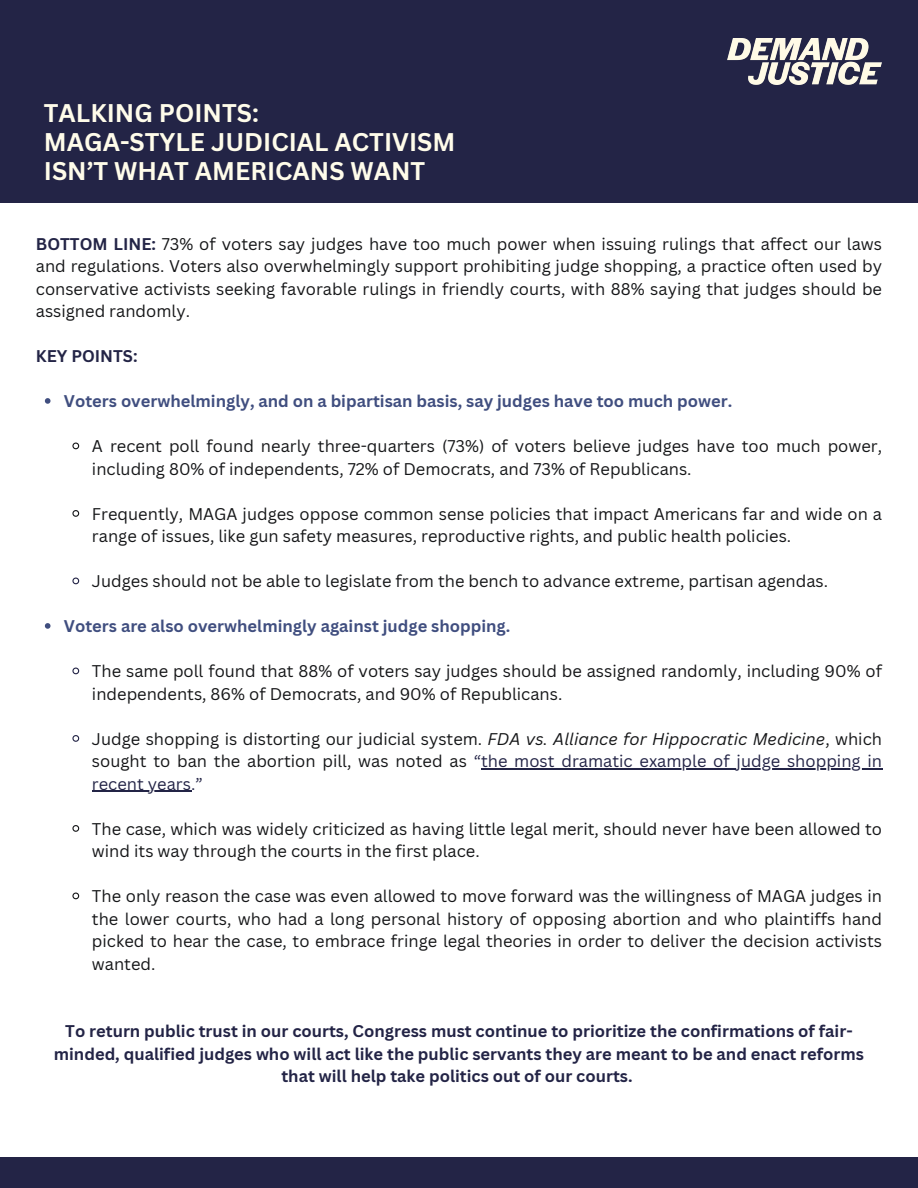
<style>
.page{position:relative;width:918px;height:1188px;background:#fff}
.page>*{position:absolute;margin:0;border:0;box-sizing:border-box;transform-origin:0 0}
.t1{font:700 24.9px/29.2px "Canva Sans";color:#fffcea}
.t2{font:16.5px/22.5px "Canva Sans";color:#151618}
.t3{font:700 16.5px/22.5px "Canva Sans";color:#232446;text-align:center}
.t4{font:700 16.5px "Canva Sans";color:#404e7f}
.t5{font:16.5px "Canva Sans";color:#232446}
.s1{font-weight:700;color:#232446}
.s2{font-style:italic}
.s3{color:#232446}
</style>
<div class="page">
<div style="left:0;top:0;width:918px;height:202px;background:#232446"></div>
<div style="left:0;top:1158px;width:918px;height:30px;background:#232446"></div>
<svg style="left:45px;top:398px;width:6px;height:6px"></svg>
<svg style="left:72px;top:442px;width:8px;height:8px"></svg>
<svg style="left:72px;top:510px;width:8px;height:7px"></svg>
<svg style="left:72px;top:577px;width:8px;height:8px"></svg>
<svg style="left:45px;top:623px;width:6px;height:6px"></svg>
<svg style="left:72px;top:667px;width:8px;height:8px"></svg>
<svg style="left:72px;top:735px;width:8px;height:7px"></svg>
<hr style="left:481px;top:768px;width:401px;height:1px;background:#232446">
<hr style="left:92px;top:791px;width:99px;height:1px;background:#232446">
<svg style="left:72px;top:825px;width:8px;height:7px"></svg>
<svg style="left:72px;top:892px;width:8px;height:8px"></svg>
<img style="left:727px;top:38px;width:155px;height:46px">
<p class="t1" style="left:44px;top:97px;width:413px">TALKING POINTS:<br>MAGA-STYLE JUDICIAL ACTIVISM<br>ISN’T WHAT AMERICANS WANT</p>
<p class="t2" style="left:36px;top:232px;width:848px;text-align:justify"><span class="s1">BOTTOM LINE:</span> 73% of voters say judges have too much power when issuing rulings that affect our laws and regulations. Voters also overwhelmingly support prohibiting judge shopping, a practice often used by conservative activists seeking favorable rulings in friendly courts, with 88% saying that judges should be assigned randomly.</p>
<p class="t3" style="left:36px;top:344px;width:103px">KEY POINTS:</p>
<h1 class="t4" style="left:64px;top:389px;width:670px">Voters overwhelmingly, and on a bipartisan basis, say judges have too much power.</h1>
<p class="t2" style="left:92px;top:434px;width:792px">A recent poll found nearly three-quarters (73%) of voters believe judges have too much power, including 80% of independents, 72% of Democrats, and 73% of Republicans.</p>
<h2 class="t2" style="left:92px;top:502px;width:792px">Frequently, MAGA judges oppose common sense policies that impact Americans far and wide on a range of issues, like gun safety measures, reproductive rights, and public health policies.</h2>
<p class="t2" style="left:92px;top:569px;width:738px">Judges should not be able to legislate from the bench to advance extreme, partisan agendas.</p>
<p class="t4" style="left:64px;top:614px;width:448px">Voters are also overwhelmingly against judge shopping.</p>
<p class="t2" style="left:92px;top:659px;width:792px">The same poll found that 88% of voters say judges should be assigned randomly, including 90% of independents, 86% of Democrats, and 90% of Republicans.</p>
<p class="t2" style="left:92px;top:727px;width:792px">Judge shopping is distorting our judicial system. <span class="s2">FDA vs. Alliance for Hippocratic Medicine</span>, which sought to ban the abortion pill, was noted as <span class="s3">“the most dramatic example of judge shopping in</span></p>
<p class="t5" style="left:92px;top:772px;width:112px">recent years.”</p>
<p class="t2" style="left:92px;top:817px;width:792px">The case, which was widely criticized as having little legal merit, should never have been allowed to wind its way through the courts in the first place.</p>
<p class="t2" style="left:92px;top:884px;width:792px;text-align:justify">The only reason the case was even allowed to move forward was the willingness of MAGA judges in the lower courts, who had a long personal history of opposing abortion and who plaintiffs hand picked to hear the case, to embrace fringe legal theories in order to deliver the decision activists wanted.</p>
<p class="t3" style="left:54px;top:1019px;width:812px">To return public trust in our courts, Congress must continue to prioritize the confirmations of fair&shy;minded, qualified judges who will act like the public servants they are meant to be and enact reforms that will help take politics out of our courts.</p>
</div>
